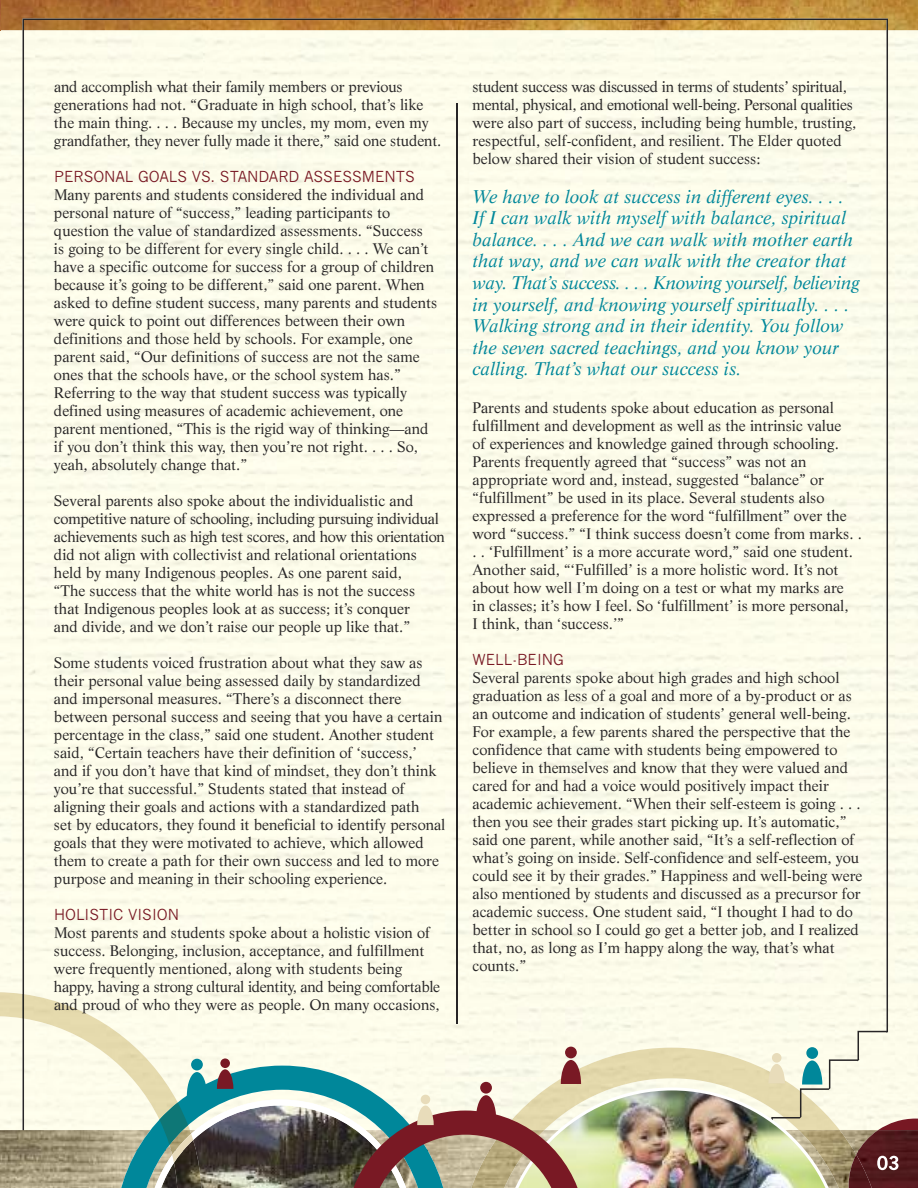
<style>
.page{position:relative;width:918px;height:1188px;background:#fff}
.page>*{position:absolute;margin:0;border:0;box-sizing:border-box;transform-origin:0 0}
.t1{font:italic 18px/21.6px "Life";color:#00879a}
.t2{font:15px/18px "Life";color:#272526}
.t3{font:15px "News Gothic";color:#791924}
</style>
<div class="page">
<img style="left:0;top:0;width:918px;height:1130px">
<div style="left:23px;top:19px;width:865px;height:1111px;background:#fdfcea"></div>
<img style="left:0;top:1130px;width:119px;height:58px">
<img style="left:898px;top:1130px;width:20px;height:58px">
<img style="left:898px;top:1119px;width:20px;height:11px">
<img style="left:0;top:992px;width:178px;height:128px">
<svg style="left:23px;top:994px;width:1px;height:25px"></svg>
<img style="left:119px;top:1031px;width:779px;height:157px">
<p class="t2" style="left:54px;top:79px;width:389px">and accomplish what their family members or previous generations had not. “Graduate in high school, that’s like the main thing. . . . Because my uncles, my mom, even my grandfather, they never fully made it there,” said one student.</p>
<p class="t3" style="left:54px;top:168px;width:362px">PERSONAL GOALS VS. STANDARD ASSESSMENTS</p>
<p class="t2" style="left:54px;top:187px;width:385px">Many parents and students considered the individual and personal nature of “success,” leading participants to question the value of standardized assessments. “Success<br>is going to be different for every single child. . . . We can’t have a specific outcome for success for a group of children because it’s going to be different,” said one parent. When asked to define student success, many parents and students were quick to point out differences between their own definitions and those held by schools. For example, one parent said, “Our definitions of success are not the same ones that the schools have, or the school system has.” Referring to the way that student success was typically defined using measures of academic achievement, one parent mentioned, “This is the rigid way of thinking—and if you don’t think this way, then you’re not right. . . . So, yeah, absolutely change that.”</p>
<p class="t2" style="left:54px;top:493px;width:392px">Several parents also spoke about the individualistic and competitive nature of schooling, including pursuing individual achievements such as high test scores, and how this orientation did not align with collectivist and relational orientations held by many Indigenous peoples. As one parent said,<br>“The success that the white world has is not the success<br>that Indigenous peoples look at as success; it’s conquer<br>and divide, and we don’t raise our people up like that.”</p>
<p class="t2" style="left:54px;top:655px;width:393px">Some students voiced frustration about what they saw as their personal value being assessed daily by standardized and impersonal measures. “There’s a disconnect there between personal success and seeing that you have a certain percentage in the class,” said one student. Another student said, “Certain teachers have their definition of ‘success,’<br>and if you don’t have that kind of mindset, they don’t think you’re that successful.” Students stated that instead of aligning their goals and actions with a standardized path<br>set by educators, they found it beneficial to identify personal goals that they were motivated to achieve, which allowed them to create a path for their own success and led to more purpose and meaning in their schooling experience.</p>
<p class="t3" style="left:54px;top:906px;width:127px">HOLISTIC VISION</p>
<p class="t2" style="left:54px;top:925px;width:388px">Most parents and students spoke about a holistic vision of success. Belonging, inclusion, acceptance, and fulfillment were frequently mentioned, along with students being happy, having a strong cultural identity, and being comfortable and proud of who they were as people. On many occasions,</p>
<p class="t2" style="left:473px;top:79px;width:385px">student success was discussed in terms of students’ spiritual, mental, physical, and emotional well-being. Personal qualities were also part of success, including being humble, trusting, respectful, self-confident, and resilient. The Elder quoted below shared their vision of student success:</p>
<p class="t1" style="left:472px;top:187px;width:388px">We have to look at success in different eyes. . . .<br>If I can walk with myself with balance, spiritual balance. . . . And we can walk with mother earth that way, and we can walk with the creator that way. That’s success. . . . Knowing yourself, believing in yourself, and knowing yourself spiritually. . . .<br>Walking strong and in their identity. You follow the seven sacred teachings, and you know your calling. That’s what our success is.</p>
<p class="t2" style="left:472px;top:400px;width:391px">Parents and students spoke about education as personal fulfillment and development as well as the intrinsic value<br>of experiences and knowledge gained through schooling.<br>Parents frequently agreed that “success” was not an appropriate word and, instead, suggested “balance” or “fulfillment” be used in its place. Several students also expressed a preference for the word “fulfillment” over the word “success.” “I think success doesn’t come from marks. . . . ‘Fulfillment’ is a more accurate word,” said one student.<br>Another said, “‘Fulfilled’ is a more holistic word. It’s not about how well I’m doing on a test or what my marks are<br>in classes; it’s how I feel. So ‘fulfillment’ is more personal,<br>I think, than ‘success.’”</p>
<p class="t3" style="left:472px;top:651px;width:93px">WELL-BEING</p>
<p class="t2" style="left:472px;top:670px;width:392px">Several parents spoke about high grades and high school graduation as less of a goal and more of a by-product or as an outcome and indication of students’ general well-being.<br>For example, a few parents shared the perspective that the confidence that came with students being empowered to believe in themselves and know that they were valued and cared for and had a voice would positively impact their academic achievement. “When their self-esteem is going . . . then you see their grades start picking up. It’s automatic,” said one parent, while another said, “It’s a self-reflection of what’s going on inside. Self-confidence and self-esteem, you could see it by their grades.” Happiness and well-being were also mentioned by students and discussed as a precursor for academic success. One student said, “I thought I had to do better in school so I could go get a better job, and I realized that, no, as long as I’m happy along the way, that’s what counts.”</p>
</div>
